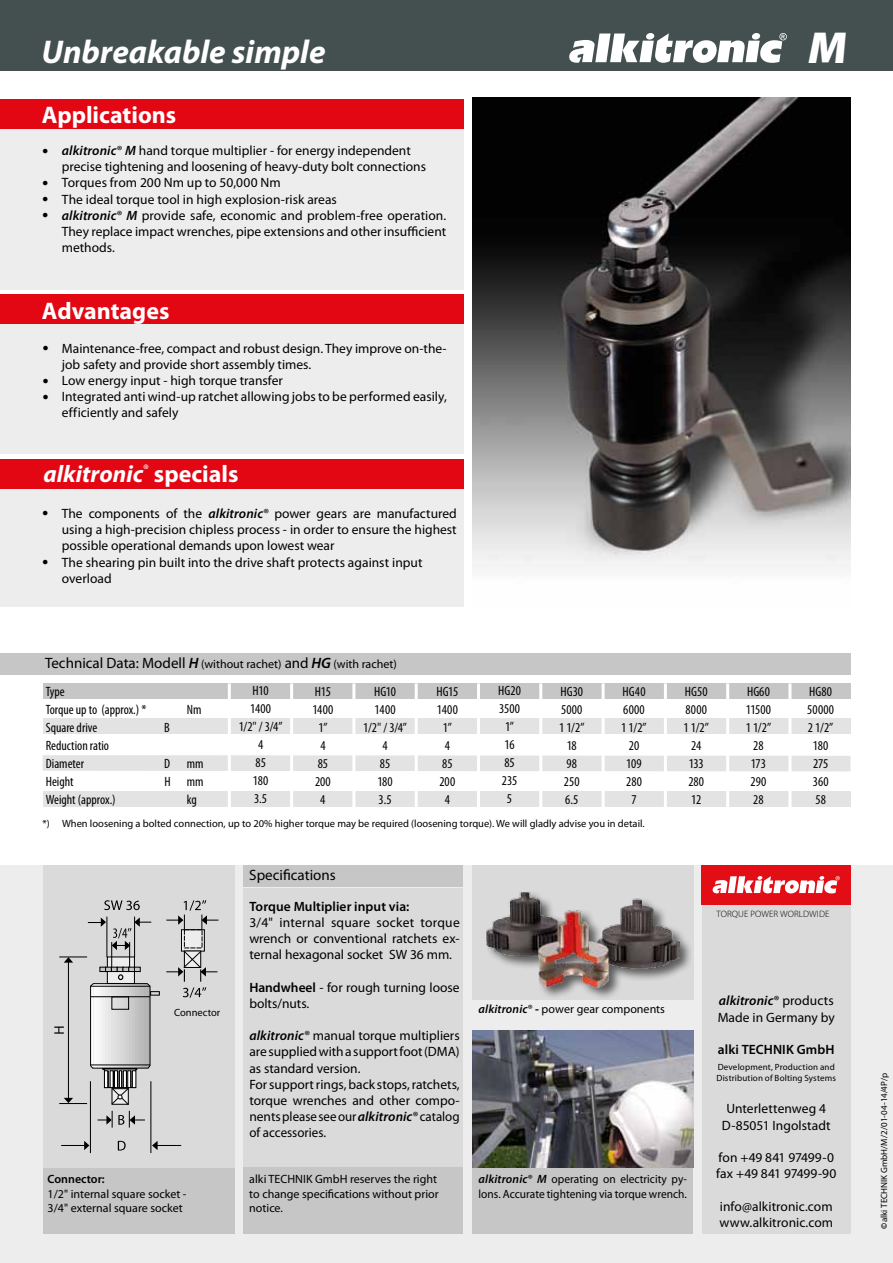
<style>
.page{position:relative;width:893px;height:1263px;background:#fff}
.page>*{position:absolute;margin:0;border:0;box-sizing:border-box;transform-origin:0 0}
.t1{font:900 45px "Myriad Pro";color:#fff}
.t2{font:italic 700 33px "Myriad Pro";color:#fff}
.t3{font:700 24px "Myriad Pro";color:#fff}
.t4{font:italic 700 24px "Myriad Pro";color:#fff}
.t5{font:15px "Myriad Pro";color:#000}
.t6{font:13.5px/16.2px "Myriad Pro";color:#000}
.t7{font:condensed 13.5px/18px "Myriad Pro";color:#000;text-align:center}
.t8{font:600 13.5px "Myriad Pro";letter-spacing:.005em;color:#000}
.t9{font:12px/14.4px "Myriad Pro";color:#000}
.t10{font:600 12px "Myriad Pro";color:#000}
.t11{font:10.5px "Myriad Pro";color:#000}
.t12{font:300 9.3px "Myriad Pro";letter-spacing:.015em;color:#000}
.t13{font:9px/10.8px "Myriad Pro";letter-spacing:.015em;color:#000}
.s1{font-family:"Arial";font-weight:700;font-size:10.5px}
.s2{font-weight:600;font-style:italic}
.s3{font-style:normal}
.s4{font-size:15px}
.s5{font-weight:600;font-style:italic;font-size:15px}
.s6{font-weight:600}
.s7{font-weight:700}
</style>
<div class="page">
<div style="left:0;top:865px;width:893px;height:398px;background:#ededed"></div>
<div style="left:43px;top:1167px;width:191px;height:67px;background:#c6c6c6"></div>
<div style="left:244px;top:888px;width:219px;height:279px;background:#dadada"></div>
<div style="left:472px;top:865px;width:221px;height:134px;background:#dadada"></div>
<div style="left:244px;top:865px;width:219px;height:21px;background:#c6c6c6"></div>
<div style="left:43px;top:865px;width:191px;height:302px;background:#dadada"></div>
<div style="left:472px;top:1167px;width:221px;height:67px;background:#c6c6c6"></div>
<div style="left:485px;top:889px;width:208px;height:112px;background:#000;opacity:.59"></div>
<img style="left:486px;top:891px;width:194px;height:96px">
<img style="left:472px;top:1030px;width:221px;height:137px">
<img style="left:472px;top:97px;width:378px;height:470px">
<div style="left:0;top:106px;width:464px;height:184px;background:#ededed"></div>
<div style="left:0;top:0;width:893px;height:71px;background:#444f50"></div>
<div style="left:0;top:99px;width:464px;height:30px;background:#e30613"></div>
<div style="left:0;top:324px;width:464px;height:130px;background:#ededed"></div>
<div style="left:0;top:473px;width:464px;height:134px;background:#ededed"></div>
<div style="left:0;top:295px;width:464px;height:29px;background:#e30613"></div>
<div style="left:43px;top:683px;width:807px;height:16px;background:#c6c6c6"></div>
<div style="left:43px;top:718px;width:807px;height:15px;background:#e3e3e3"></div>
<div style="left:43px;top:755px;width:807px;height:16px;background:#e3e3e3"></div>
<div style="left:43px;top:791px;width:807px;height:16px;background:#e3e3e3"></div>
<hr style="left:228px;top:683px;width:3px;height:126px;background:#fff">
<hr style="left:726px;top:683px;width:3px;height:127px;background:#fff">
<hr style="left:788px;top:683px;width:3px;height:127px;background:#fff">
<hr style="left:664px;top:683px;width:3px;height:127px;background:#fff">
<hr style="left:290px;top:683px;width:3px;height:126px;background:#fff">
<hr style="left:477px;top:683px;width:3px;height:127px;background:#fff">
<hr style="left:415px;top:683px;width:3px;height:127px;background:#fff">
<hr style="left:352px;top:683px;width:3px;height:127px;background:#fff">
<hr style="left:602px;top:683px;width:3px;height:127px;background:#fff">
<hr style="left:539px;top:683px;width:3px;height:127px;background:#fff">
<div style="left:0;top:653px;width:850px;height:21px;background:#c6c6c6"></div>
<div style="left:0;top:459px;width:464px;height:29px;background:#e30613"></div>
<div style="left:244px;top:1167px;width:219px;height:67px;background:#c6c6c6"></div>
<svg style="left:61px;top:1141px;width:28px;height:9px"></svg>
<svg style="left:152px;top:1141px;width:29px;height:9px"></svg>
<hr style="left:90px;top:1081px;width:1px;height:72px;background:#000">
<hr style="left:150px;top:1081px;width:1px;height:72px;background:#000">
<svg style="left:118px;top:1141px;width:8px;height:9px"></svg>
<svg style="left:98px;top:1111px;width:47px;height:16px"></svg>
<svg style="left:54px;top:900px;width:164px;height:205px"></svg>
<div style="left:702px;top:865px;width:148px;height:368px;background:#dadada"></div>
<div style="left:702px;top:865px;width:149px;height:39px;background:#e30d15"></div>
<svg style="left:713px;top:876px;width:127px;height:17px"></svg>
<svg style="left:569px;top:33px;width:218px;height:30px"></svg>
<h2 class="t2" style="left:41px;top:34px;width:286px">Unbreakable simple</h2>
<h1 class="t1" style="left:807px;top:22px;width:48px">M</h1>
<h3 class="t3" style="left:42px;top:101px;width:136px">Applications</h3>
<p class="t6" style="left:62px;top:143px;width:366px;text-indent:-20px"><span class="s1">●</span> <span class="s2">alkitronic</span>® <span class="s2">M</span> hand torque multiplier - for energy independent precise tightening and loosening of heavy-duty bolt connections</p>
<p class="t6" style="left:42px;top:175px;width:240px"><span class="s1">●</span> Torques from 200 Nm up to 50,000 Nm</p>
<p class="t6" style="left:42px;top:191px;width:296px"><span class="s1">●</span> The ideal torque tool in high explosion-risk areas</p>
<p class="t6" style="left:62px;top:207px;width:386px;text-align:justify;text-indent:-20px"><span class="s1">●</span> <span class="s2">alkitronic</span>® <span class="s2">M</span> provide safe, economic and problem-free operation.<br>They replace impact wrenches, pipe extensions and other insufficient methods.</p>
<h3 class="t3" style="left:42px;top:297px;width:129px">Advantages</h3>
<p class="t6" style="left:62px;top:340px;width:386px;text-indent:-20px"><span class="s1">●</span> Maintenance-free, compact and robust design. They improve on-the&shy;job safety and provide short assembly times.</p>
<p class="t6" style="left:42px;top:373px;width:242px"><span class="s1">●</span> Low energy input - high torque transfer</p>
<p class="t6" style="left:62px;top:389px;width:386px;text-indent:-20px"><span class="s1">●</span> Integrated anti wind-up ratchet allowing jobs to be performed easily, efficiently and safely</p>
<h3 class="t4" style="left:43px;top:460px;width:196px">alkitronic<sup>®</sup> <span class="s3">specials</span></h3>
<p class="t6" style="left:62px;top:506px;width:397px;text-align:justify;text-indent:-20px"><span class="s1">●</span> The components of the <span class="s2">alkitronic</span>® power gears are manufactured using a high-precision chipless process - in order to ensure the highest possible operational demands upon lowest wear</p>
<p class="t6" style="left:62px;top:554px;width:362px;text-indent:-20px"><span class="s1">●</span> The shearing pin built into the drive shaft protects against input overload</p>
<p class="t9" style="left:45px;top:657px;width:353px"><span class="s4">Technical Data: Modell</span> <span class="s5">H</span> (without rachet) <span class="s4">and</span> <span class="s5">HG</span> (with rachet)</p>
<p class="t7" style="left:46px;top:682px;width:102px;text-align:left">Type<br>Torque up to (approx.) *</p>
<p class="t7" style="left:187px;top:700px;width:16px">Nm</p>
<p class="t7" style="left:46px;top:718px;width:53px">Square drive</p>
<p class="t7" style="left:164px;top:718px;width:7px">B</p>
<p class="t7" style="left:46px;top:736px;width:65px;text-align:left">Reduction ratio<br>Diameter</p>
<p class="t7" style="left:164px;top:754px;width:41px">D mm</p>
<p class="t7" style="left:46px;top:772px;width:29px">Height</p>
<p class="t7" style="left:164px;top:772px;width:41px">H mm</p>
<p class="t7" style="left:46px;top:790px;width:71px">Weight (approx.)</p>
<p class="t7" style="left:187px;top:790px;width:11px">kg</p>
<p class="t7" style="left:239px;top:682px;width:45px">H10<br>1400<br>1/2" / 3/4”<br>4<br>85<br>180<br>3.5</p>
<p class="t7" style="left:498px;top:682px;width:24px">HG20<br>3500<br>1”<br>16<br>85<br>235<br>5</p>
<p class="t7" style="left:312px;top:682px;width:23px">H15<br>1400<br>1”<br>4<br>85<br>200<br>4</p>
<p class="t7" style="left:363px;top:682px;width:45px">HG10<br>1400<br>1/2" / 3/4”<br>4<br>85<br>180<br>3.5</p>
<p class="t7" style="left:436px;top:682px;width:23px">HG15<br>1400<br>1”<br>4<br>85<br>200<br>4</p>
<p class="t7" style="left:559px;top:682px;width:27px">HG30<br>5000<br>1 1/2”<br>18<br>98<br>250<br>6.5</p>
<p class="t7" style="left:621px;top:682px;width:27px">HG40<br>6000<br>1 1/2”<br>20<br>109<br>280<br>7</p>
<p class="t7" style="left:683px;top:682px;width:27px">HG50<br>8000<br>1 1/2”<br>24<br>133<br>280<br>12</p>
<p class="t7" style="left:746px;top:682px;width:27px">HG60<br>11500<br>1 1/2”<br>28<br>173<br>290<br>28</p>
<p class="t7" style="left:807px;top:682px;width:28px">HG80<br>50000<br>2 1/2”<br>180<br>275<br>360<br>58</p>
<p class="t11" style="left:43px;top:818px;width:604px">*) When loosening a bolted connection, up to 20% higher torque may be required (loosening torque). We will gladly advise you in detail.</p>
<p class="t11" style="left:174px;top:1007px;width:48px">Connector</p>
<p class="t10" style="left:48px;top:1173px;width:59px">Connector:</p>
<p class="t9" style="left:48px;top:1187px;width:140px">1/2" internal square socket -<br>3/4" external square socket</p>
<p class="t5" style="left:249px;top:867px;width:88px">Specifications</p>
<p class="t8" style="left:249px;top:899px;width:162px">Torque Multiplier input via:</p>
<p class="t6" style="left:249px;top:914px;width:212px;text-align:justify">3/4" internal square socket torque wrench or conventional ratchets ex&shy;ternal hexagonal socket SW 36 mm.</p>
<p class="t6" style="left:249px;top:979px;width:212px"><span class="s6">Handwheel</span> - for rough turning loose bolts/nuts.</p>
<p class="t6" style="left:249px;top:1028px;width:212px"><span class="s2">alkitronic</span>® manual torque multipliers are supplied with a support foot (DMA) as standard version.<br>For support rings, back stops, ratchets, torque wrenches and other compo&shy;nents please see our<span class="s2">alkitronic</span>®catalog of accessories.</p>
<p class="t9" style="left:249px;top:1172px;width:191px">alki TECHNIK GmbH reserves the right to change specifications without prior notice.</p>
<p class="t9" style="left:479px;top:1002px;width:188px"><span class="s2">alkitronic</span>® <span class="s7">-</span> power gear components</p>
<p class="t9" style="left:479px;top:1172px;width:210px"><span class="s2">alkitronic</span>® <span class="s2">M</span> operating on electricity py&shy;lons. Accurate tightening via torque wrench.</p>
<p class="t12" style="left:716px;top:909px;width:114px">TORQUE POWER WORLDWIDE</p>
<p class="t6" style="left:718px;top:993px;width:119px"><span class="s2">alkitronic</span>® products<br>Made in Germany by</p>
<p class="t8" style="left:718px;top:1042px;width:118px">alki TECHNIK GmbH</p>
<p class="t13" style="left:716px;top:1062px;width:121px">Development, Production and<br>Distribution of Bolting Systems</p>
<p class="t6" style="left:722px;top:1101px;width:110px;text-align:center">Unterlettenweg 4<br>D-85051 Ingolstadt</p>
<p class="t6" style="left:716px;top:1150px;width:122px">fon +49 841 97499-0 fax +49 841 97499-90</p>
<p class="t6" style="left:719px;top:1198px;width:115px">info@alkitronic.com www.alkitronic.com</p>
<p class="t13" style="left:879px;top:1228px;width:157px;rotate:-90deg"><span class="s7">©</span>alki TECHNIK GmbH/M/2/01-04-14/4P/p</p>
</div>
